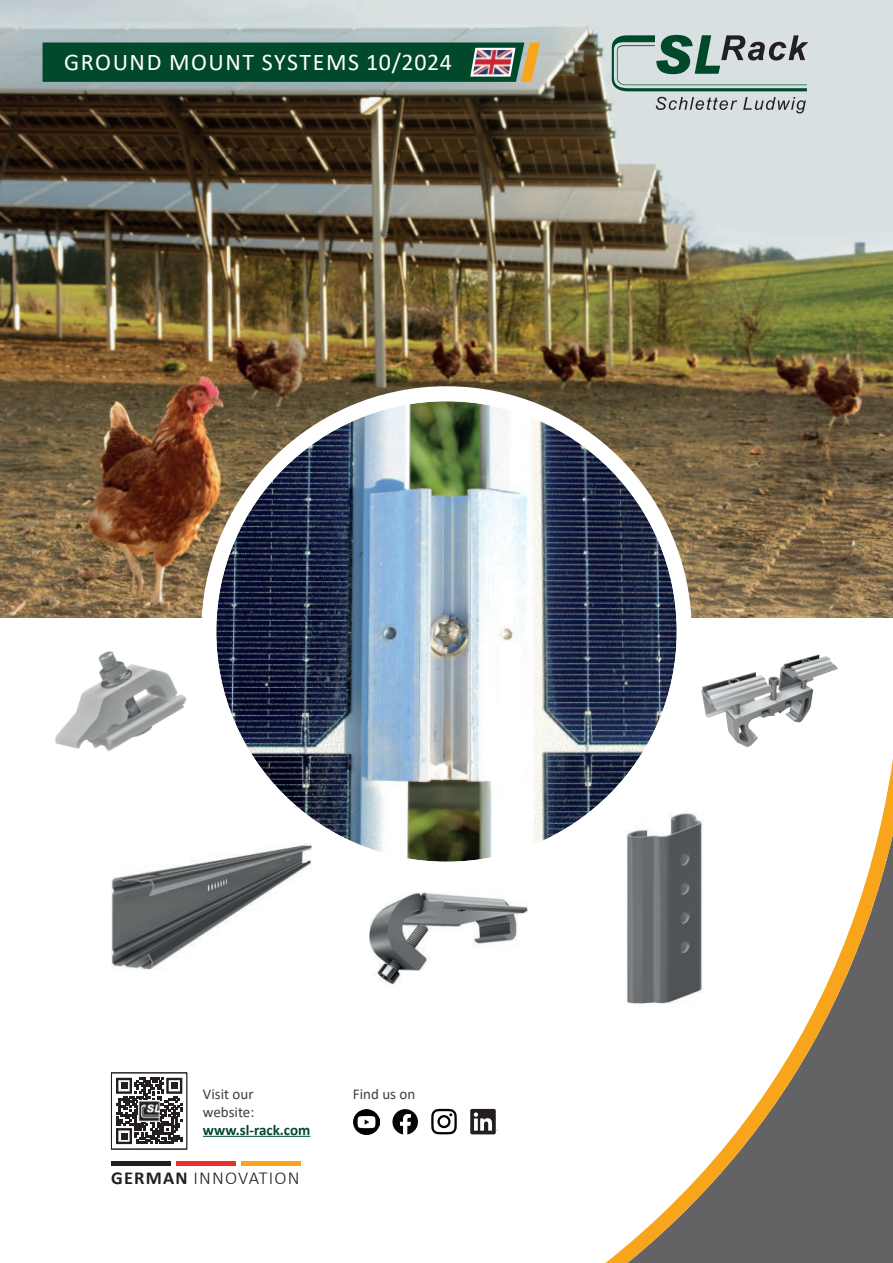
<style>
.page{position:relative;width:893px;height:1263px;background:#fff}
.page>*{position:absolute;margin:0;border:0;box-sizing:border-box;transform-origin:0 0}
.t1{font:24px "Calibri";letter-spacing:.065em;color:#fff}
.t2{font:300 18.3px "Calibri";letter-spacing:.065em;color:#231f20}
.t3{font:15px/18px "Calibri";color:#3e3e3f}
.t4{font:700 15px "Calibri";color:#00492a}
.s1{font-weight:700}
</style>
<div class="page">
<img style="left:0;top:0;width:893px;height:617px">
<svg style="left:116px;top:1078px;width:66px;height:66px"></svg>
<img style="left:139px;top:1101px;width:20px;height:20px">
<div style="left:111px;top:1073px;width:76px;height:76px;border:1px solid #231f20"></div>
<hr style="left:203px;top:1136px;width:107px;height:1px;background:#00492a">
<img style="left:209px;top:394px;width:475px;height:467px">
<div style="left:201px;top:386px;width:491px;height:491px;border:15px solid #fff;border-radius:50%"></div>
<hr style="left:111px;top:1161px;width:60px;height:4px;background:#231f20">
<hr style="left:176px;top:1161px;width:59px;height:4px;background:#ee2d2d">
<hr style="left:241px;top:1161px;width:59px;height:4px;background:#f9a51b">
<img style="left:55px;top:651px;width:132px;height:100px">
<img style="left:369px;top:892px;width:158px;height:93px">
<img style="left:111px;top:844px;width:201px;height:125px">
<svg style="left:392px;top:1109px;width:26px;height:25px"></svg>
<svg style="left:431px;top:1109px;width:26px;height:25px"></svg>
<img style="left:354px;top:1109px;width:25px;height:25px">
<svg style="left:470px;top:1109px;width:28px;height:25px"></svg>
<svg style="left:656px;top:97px;width:81px;height:13px"></svg>
<svg style="left:743px;top:97px;width:63px;height:16px"></svg>
<svg style="left:612px;top:35px;width:196px;height:56px;background:#9aafa9"></svg>
<svg style="left:43px;top:43px;width:497px;height:39px;background:#145234"></svg>
<svg style="left:584px;top:570px;width:309px;height:693px"></svg>
<p class="t1" style="left:64px;top:45px;width:389px">GROUND MOUNT SYSTEMS 10/2024</p>
<p class="t3" style="left:203px;top:1084px;width:53px">Visit our website:</p>
<p class="t4" style="left:203px;top:1119px;width:109px">www.sl-rack.com</p>
<p class="t2" style="left:111px;top:1167px;width:190px"><span class="s1">GERMAN</span> INNOVATION</p>
<p class="t3" style="left:353px;top:1084px;width:64px">Find us on</p>
</div>
